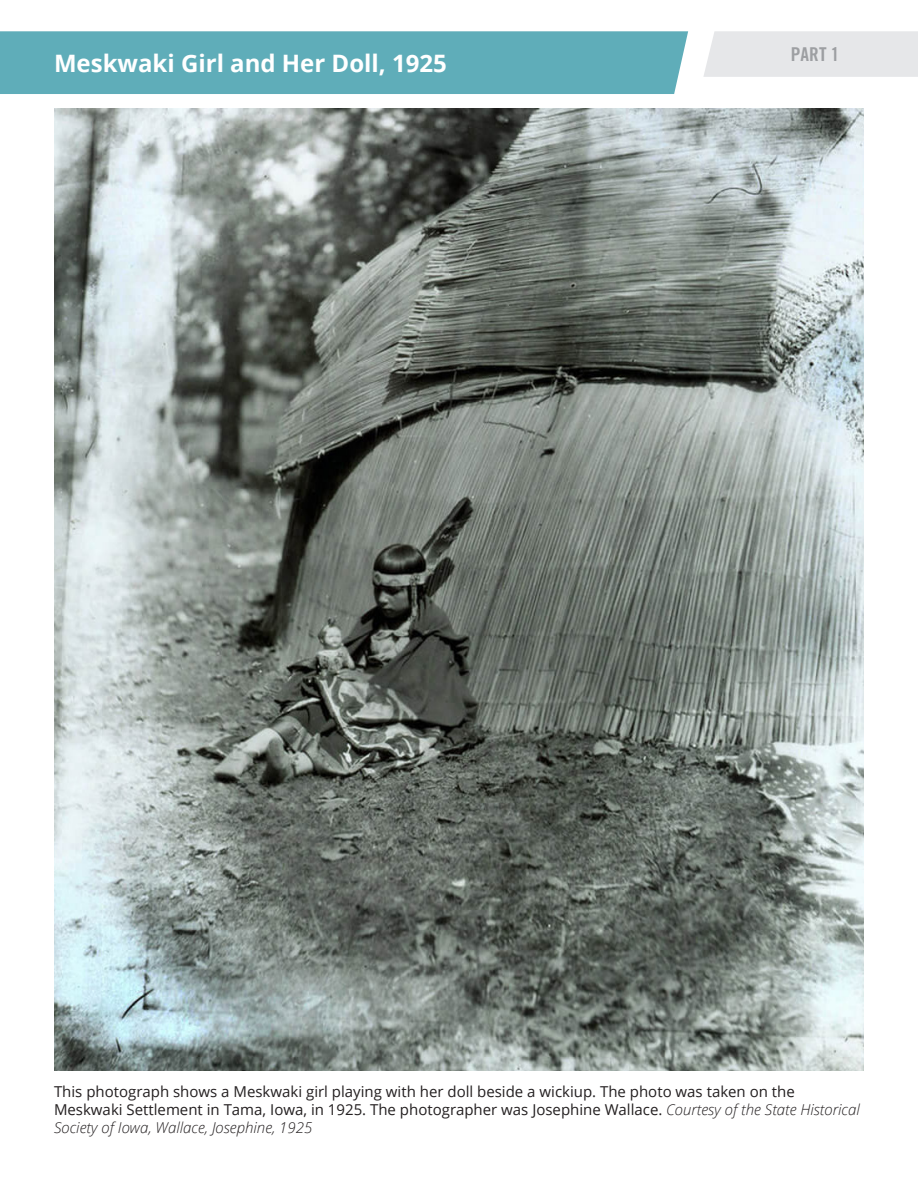
<style>
.page{position:relative;width:918px;height:1188px;background:#fff}
.page>*{position:absolute;margin:0;border:0;box-sizing:border-box;transform-origin:0 0}
.Header_2__3{font:700 24px "Open Sans";color:#fff}
.t1{font:19.05px "Trade Gothic LT Std Bd Cn 20";color:#9d9fa2}
.t2{font:15px/18px "Open Sans";color:#231f20}
.s1{font-weight:300;font-style:italic}
</style>
<div class="page">
<div style="left:703px;top:31px;width:215px;height:46px;background:#e6e7e9"></div>
<div style="left:0;top:31px;width:688px;height:63px;background:#5fadb9"></div>
<img style="left:54px;top:109px;width:810px;height:962px">
<p class="Header_2__3" style="left:54px;top:46px;width:394px">Meskwaki Girl and Her Doll, 1925</p>
<p class="t1" style="left:791px;top:43px;width:50px">PART 1</p>
<p class="t2" style="left:54px;top:1083px;width:807px">This photograph shows a Meskwaki girl playing with her doll beside a wickiup. The photo was taken on the<br>Meskwaki Settlement in Tama, Iowa, in 1925. The photographer was Josephine Wallace. <span class="s1">Courtesy of the State Historical<br>Society of Iowa, Wallace, Josephine, 1925</span></p>
</div>
